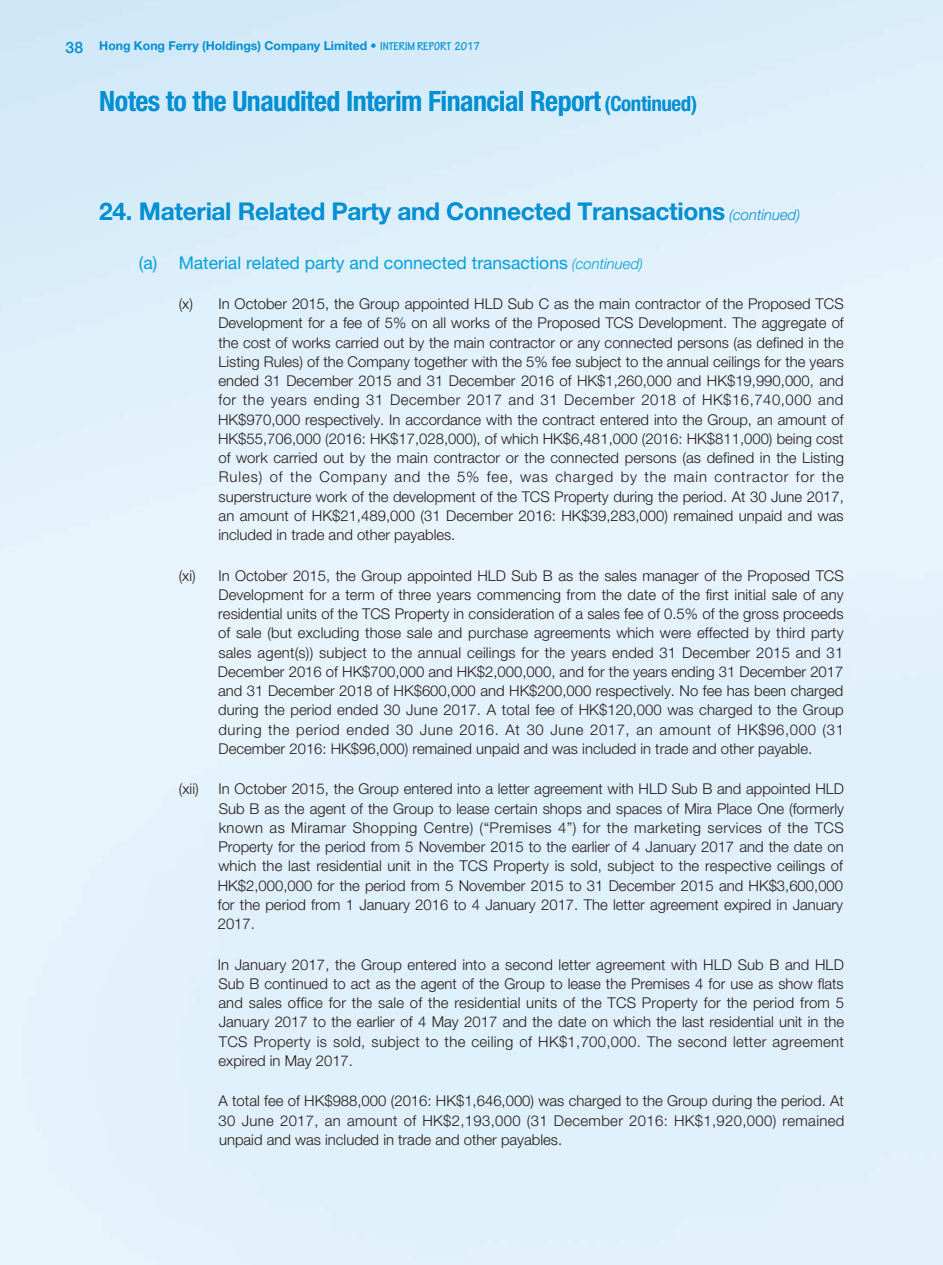
<style>
.page{position:relative;width:943px;height:1265px;background:#fff}
.page>*{position:absolute;margin:0;border:0;box-sizing:border-box;transform-origin:0 0}
.t1{font:700 condensed 28px "Helvetica Neue LT Std";letter-spacing:-.02em;color:#008fd3}
.t2{font:700 24.5px "Helvetica Neue LT Std";letter-spacing:-.015em;color:#008fd3}
.t3{font:17.5px "Helvetica Neue LT Std";color:#00a0db}
.t4{font:300 14.88px/19.2px "Helvetica Neue LT Std";color:#231916;text-align:justify}
.t5{font:700 12.25px "Helvetica Neue LT Std";color:#008fd3}
.s1{font-weight:500;font-size:15.75px}
.s2{font-family:"Tekton Pro";font-stretch:condensed}
.s3{font-size:21px}
.s4{font-weight:300;font-style:italic;font-size:14.88px}
</style>
<div class="page">
<p class="t5" style="left:66px;top:38px;width:415px"><span class="s1">38</span> Hong Kong Ferry (Holdings) Company Limited • <span class="s2">INTERIM REPORT 2017</span></p>
<h1 class="t1" style="left:99px;top:84px;width:599px">Notes to the Unaudited Interim Financial Report <span class="s3">(Continued)</span></h1>
<h2 class="t2" style="left:99px;top:196px;width:702px">24. Material Related Party and Connected Transactions <span class="s4">(continued)</span></h2>
<p class="t3" style="left:139px;top:252px;width:505px">(a) Material related party and connected transactions <span class="s4">(continued)</span></p>
<p class="t4" style="left:218px;top:294px;width:627px;text-indent:-39px">(x) In October 2015, the Group appointed HLD Sub C as the main contractor of the Proposed TCS Development for a fee of 5% on all works of the Proposed TCS Development. The aggregate of the cost of works carried out by the main contractor or any connected persons (as defined in the Listing Rules) of the Company together with the 5% fee subject to the annual ceilings for the years ended 31 December 2015 and 31 December 2016 of HK$1,260,000 and HK$19,990,000, and for the years ending 31 December 2017 and 31 December 2018 of HK$16,740,000 and HK$970,000 respectively. In accordance with the contract entered into the Group, an amount of HK$55,706,000 (2016: HK$17,028,000), of which HK$6,481,000 (2016: HK$811,000) being cost of work carried out by the main contractor or the connected persons (as defined in the Listing Rules) of the Company and the 5% fee, was charged by the main contractor for the superstructure work of the development of the TCS Property during the period. At 30 June 2017, an amount of HK$21,489,000 (31 December 2016: HK$39,283,000) remained unpaid and was included in trade and other payables.</p>
<p class="t4" style="left:218px;top:565px;width:627px;text-indent:-39px">(xi) In October 2015, the Group appointed HLD Sub B as the sales manager of the Proposed TCS Development for a term of three years commencing from the date of the first initial sale of any residential units of the TCS Property in consideration of a sales fee of 0.5% of the gross proceeds of sale (but excluding those sale and purchase agreements which were effected by third party sales agent(s)) subject to the annual ceilings for the years ended 31 December 2015 and 31<br>December 2016 of HK$700,000 and HK$2,000,000, and for the years ending 31 December 2017 and 31 December 2018 of HK$600,000 and HK$200,000 respectively. No fee has been charged during the period ended 30 June 2017. A total fee of HK$120,000 was charged to the Group during the period ended 30 June 2016. At 30 June 2017, an amount of HK$96,000 (31<br>December 2016: HK$96,000) remained unpaid and was included in trade and other payable.</p>
<p class="t4" style="left:179px;top:779px;width:21px">(xii)</p>
<p class="t4" style="left:218px;top:779px;width:627px">In October 2015, the Group entered into a letter agreement with HLD Sub B and appointed HLD Sub B as the agent of the Group to lease certain shops and spaces of Mira Place One (formerly known as Miramar Shopping Centre) (“Premises 4”) for the marketing services of the TCS Property for the period from 5 November 2015 to the earlier of 4 January 2017 and the date on which the last residential unit in the TCS Property is sold, subject to the respective ceilings of HK$2,000,000 for the period from 5 November 2015 to 31 December 2015 and HK$3,600,000 for the period from 1 January 2016 to 4 January 2017. The letter agreement expired in January 2017.</p>
<p class="t4" style="left:218px;top:954px;width:628px">In January 2017, the Group entered into a second letter agreement with HLD Sub B and HLD Sub B continued to act as the agent of the Group to lease the Premises 4 for use as show flats and sales office for the sale of the residential units of the TCS Property for the period from 5<br>January 2017 to the earlier of 4 May 2017 and the date on which the last residential unit in the TCS Property is sold, subject to the ceiling of HK$1,700,000. The second letter agreement expired in May 2017.</p>
<p class="t4" style="left:218px;top:1091px;width:627px">A total fee of HK$988,000 (2016: HK$1,646,000) was charged to the Group during the period. At 30 June 2017, an amount of HK$2,193,000 (31 December 2016: HK$1,920,000) remained unpaid and was included in trade and other payables.</p>
</div>
